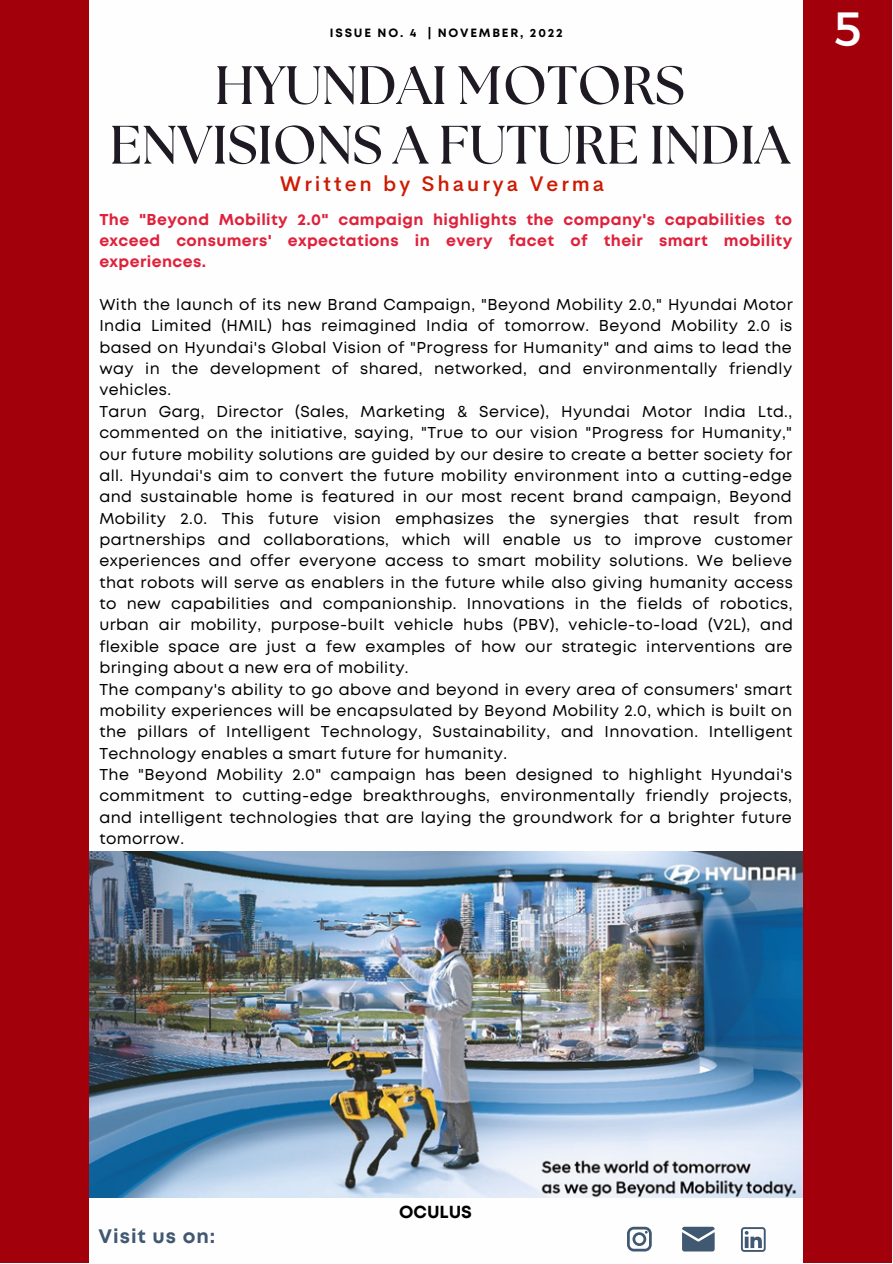
<style>
.page{position:relative;width:893px;height:1264px;background:#fff}
.page>*{position:absolute;margin:0;border:0;box-sizing:border-box;transform-origin:0 0}
.t1{font:700 54px/59.6px "The Seasons";color:#1e1922;text-align:center}
.t2{font:48px "Montserrat";color:#fff}
.t3{font:500 21px "Cerebri Sans";letter-spacing:.14em;color:#ce1a00}
.t4{font:700 19.5px "Mont";letter-spacing:.05em;color:#415872}
.t5{font:700 17.4px "Mont";color:#000}
.t6{font:15.75px/21.3px "Mont";letter-spacing:.025em;color:#000}
.t7{font:700 15.75px/21.3px "Mont";letter-spacing:.025em;color:#df213b;text-align:justify}
.t8{font:700 12px "Mont";letter-spacing:.15em;color:#000}
</style>
<div class="page">
<img style="left:89px;top:851px;width:714px;height:346px">
<div style="left:803px;top:0;width:89px;height:1262px;background:#a2000a"></div>
<svg style="left:682px;top:1226px;width:32px;height:25px"></svg>
<svg style="left:627px;top:1226px;width:24px;height:25px"></svg>
<svg style="left:740px;top:1227px;width:25px;height:24px"></svg>
<div style="left:0;top:0;width:89px;height:1262px;background:#a2000a"></div>
<p class="t8" style="left:330px;top:28px;width:234px">ISSUE NO. 4 | NOVEMBER, 2022</p>
<h1 class="t1" style="left:110px;top:58px;width:681px">HYUNDAI MOTORS<br>ENVISIONS A FUTURE INDIA</h1>
<h3 class="t3" style="left:280px;top:169px;width:326px">Written by Shaurya Verma</h3>
<p class="t7" style="left:99px;top:209px;width:694px">The "Beyond Mobility 2.0" campaign highlights the company's capabilities to exceed consumers' expectations in every facet of their smart mobility experiences.</p>
<p class="t6" style="left:99px;top:295px;width:695px">With the launch of its new Brand Campaign, "Beyond Mobility 2.0," Hyundai Motor India Limited (HMIL) has reimagined India of tomorrow. Beyond Mobility 2.0 is based on Hyundai's Global Vision of "Progress for Humanity" and aims to lead the way in the development of shared, networked, and environmentally friendly vehicles.<br>Tarun Garg, Director (Sales, Marketing &amp; Service), Hyundai Motor India Ltd., commented on the initiative, saying, "True to our vision "Progress for Humanity," our future mobility solutions are guided by our desire to create a better society for all. Hyundai's aim to convert the future mobility environment into a cutting-edge and sustainable home is featured in our most recent brand campaign, Beyond Mobility 2.0. This future vision emphasizes the synergies that result from partnerships and collaborations, which will enable us to improve customer experiences and offer everyone access to smart mobility solutions. We believe that robots will serve as enablers in the future while also giving humanity access to new capabilities and companionship. Innovations in the fields of robotics, urban air mobility, purpose-built vehicle hubs (PBV), vehicle-to-load (V2L), and flexible space are just a few examples of how our strategic interventions are bringing about a new era of mobility.<br>The company's ability to go above and beyond in every area of consumers' smart mobility experiences will be encapsulated by Beyond Mobility 2.0, which is built on the pillars of Intelligent Technology, Sustainability, and Innovation. Intelligent Technology enables a smart future for humanity.<br>The "Beyond Mobility 2.0" campaign has been designed to highlight Hyundai's commitment to cutting-edge breakthroughs, environmentally friendly projects, and intelligent technologies that are laying the groundwork for a brighter future tomorrow.</p>
<h2 class="t2" style="left:834px;top:-2px;width:29px">5</h2>
<p class="t4" style="left:99px;top:1229px;width:118px">Visit us on:</p>
<p class="t5" style="left:399px;top:1205px;width:74px">OCULUS</p>
</div>
